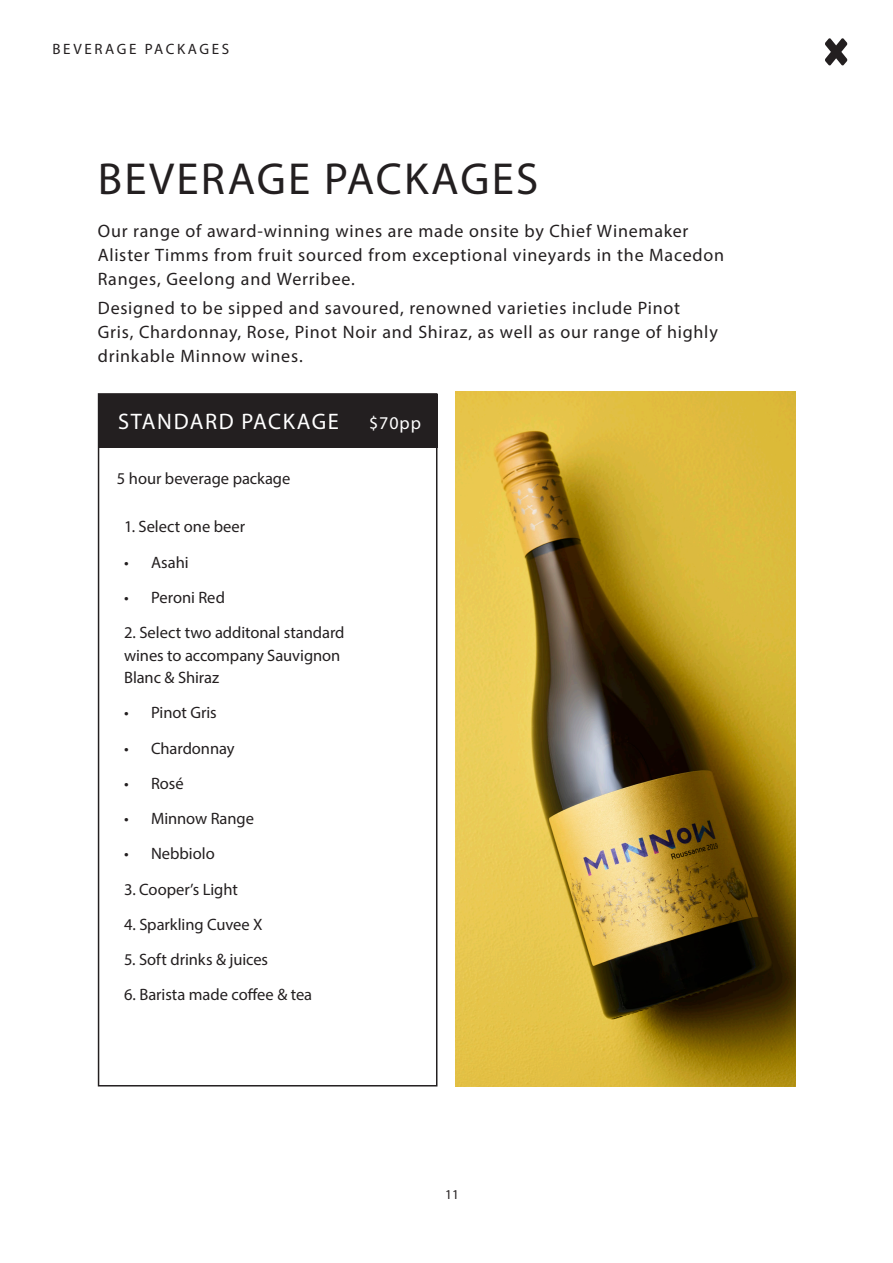
<style>
.page{position:relative;width:893px;height:1263px;background:#fff}
.page>*{position:absolute;margin:0;border:0;box-sizing:border-box;transform-origin:0 0}
.t1{font:45px "Myriad Pro";letter-spacing:.05em;color:#231f20}
.t2{font:22.5px "Myriad Pro";letter-spacing:.07em;color:#fff}
.t3{font:18px/24px "Myriad Pro";letter-spacing:.04em;color:#231f20}
.t4{font:18px "Myriad Pro";color:#fff}
.Body{font:16.5px/22.5px "Myriad Pro";color:#231f20}
.t5{font:15px "Myriad Pro";letter-spacing:.175em;color:#231f20}
.t6{font:13.5px "Myriad Pro";color:#231f20}
</style>
<div class="page">
<svg style="left:825px;top:38px;width:22px;height:27px"></svg>
<img style="left:455px;top:391px;width:340px;height:695px">
<div style="left:98px;top:393px;width:339px;height:693px;border:2px solid #231f20"></div>
<div style="left:98px;top:394px;width:339px;height:54px;background:#231f20"></div>
<p class="t5" style="left:52px;top:40px;width:178px">BEVERAGE PACKAGES</p>
<p class="t1" style="left:98px;top:151px;width:442px">BEVERAGE PACKAGES</p>
<p class="t3" style="left:98px;top:219px;width:628px">Our range of award-winning wines are made onsite by Chief Winemaker<br>Alister Timms from fruit sourced from exceptional vineyards in the Macedon<br>Ranges, Geelong and Werribee.</p>
<p class="t3" style="left:98px;top:295px;width:621px">Designed to be sipped and savoured, renowned varieties include Pinot<br>Gris, Chardonnay, Rose, Pinot Noir and Shiraz, as well as our range of highly drinkable Minnow wines.</p>
<p class="t2" style="left:118px;top:407px;width:222px">STANDARD PACKAGE</p>
<p class="Body" style="left:117px;top:467px;width:175px">5 hour beverage package</p>
<p class="Body" style="left:124px;top:515px;width:123px">1. Select one beer</p>
<p class="Body" style="left:124px;top:550px;width:66px">• Asahi</p>
<p class="Body" style="left:124px;top:586px;width:102px">• Peroni Red</p>
<p class="Body" style="left:124px;top:621px;width:222px">2. Select two additonal standard wines to accompany Sauvignon<br>Blanc &amp; Shiraz</p>
<p class="Body" style="left:124px;top:701px;width:94px">• Pinot Gris</p>
<p class="Body" style="left:124px;top:737px;width:112px">• Chardonnay</p>
<p class="Body" style="left:124px;top:772px;width:61px">• Rosé</p>
<p class="Body" style="left:124px;top:807px;width:131px">• Minnow Range</p>
<p class="Body" style="left:124px;top:842px;width:92px">• Nebbiolo</p>
<p class="Body" style="left:124px;top:878px;width:115px">3. Cooper’s Light</p>
<p class="Body" style="left:124px;top:913px;width:140px">4. Sparkling Cuvee X</p>
<p class="Body" style="left:124px;top:948px;width:145px">5. Soft drinks &amp; juices</p>
<p class="Body" style="left:124px;top:983px;width:190px">6. Barista made coffee &amp; tea</p>
<p class="t4" style="left:369px;top:412px;width:53px">$70pp</p>
<p class="t6" style="left:445px;top:1186px;width:15px">11</p>
</div>
